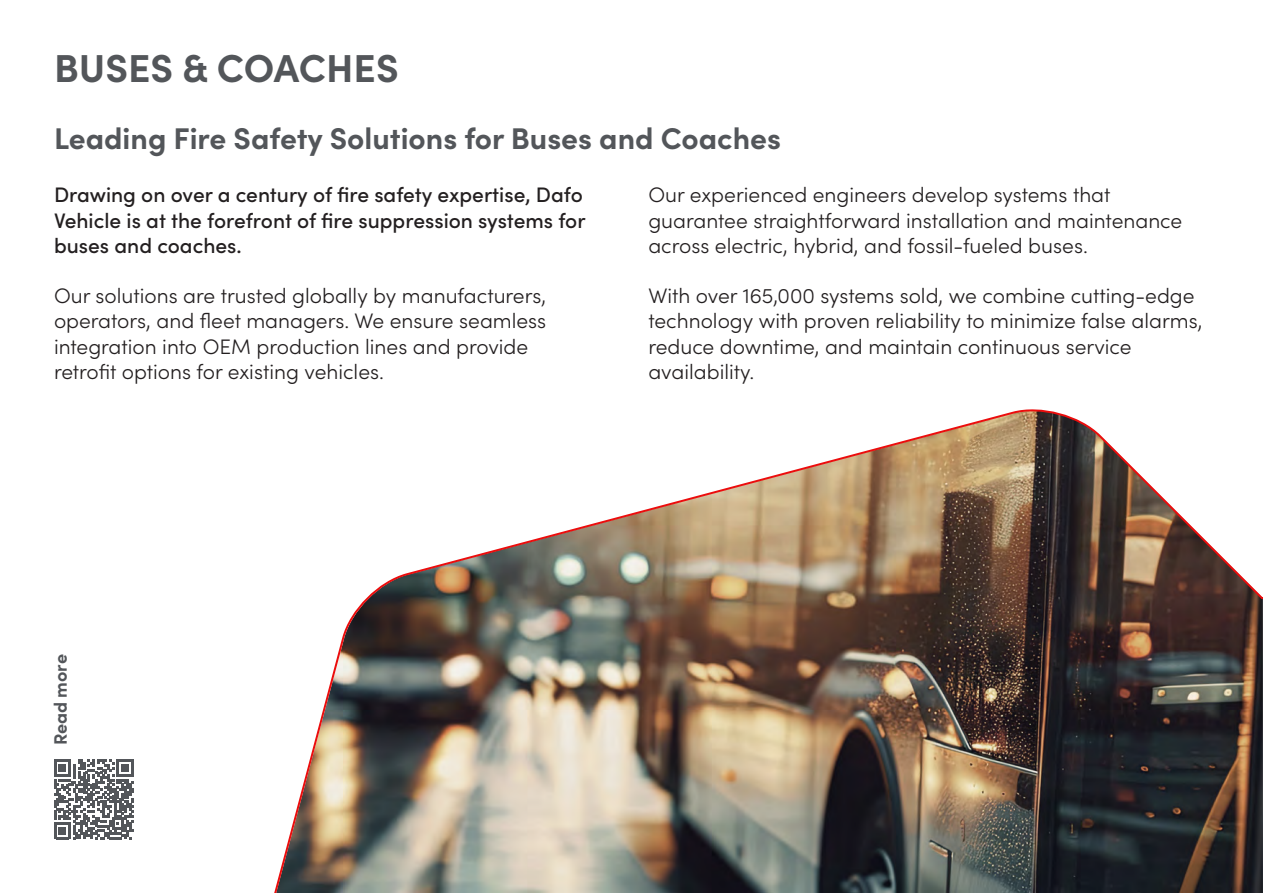
<style>
.page{position:relative;width:1263px;height:893px;background:#fff}
.page>*{position:absolute;margin:0;border:0;box-sizing:border-box;transform-origin:0 0}
.t1{font:700 39px "Sofia Pro";color:#53565a}
.t2{font:700 30px "Sofia Pro";color:#53565a}
.t3{font:300 21px/25.2px "Sofia Pro";color:#231f20}
.t4{font:500 21px/25.2px "Sofia Pro";color:#231f20}
.t5{font:700 18px "Sofia Pro";color:#53565a}
</style>
<div class="page">
<img style="left:274px;top:409px;width:989px;height:484px">
<svg style="left:54px;top:760px;width:80px;height:79px"></svg>
<p class="t1" style="left:54px;top:38px;width:346px">BUSES &amp; COACHES</p>
<p class="t2" style="left:54px;top:115px;width:728px">Leading Fire Safety Solutions for Buses and Coaches</p>
<p class="t4" style="left:54px;top:181px;width:533px">Drawing on over a century of fire safety expertise, Dafo<br>Vehicle is at the forefront of fire suppression systems for buses and coaches.</p>
<p class="t3" style="left:54px;top:282px;width:494px">Our solutions are trusted globally by manufacturers, operators, and fleet managers. We ensure seamless integration into OEM production lines and provide retrofit options for existing vehicles.</p>
<p class="t3" style="left:648px;top:181px;width:535px">Our experienced engineers develop systems that guarantee straightforward installation and maintenance across electric, hybrid, and fossil-fueled buses.</p>
<p class="t3" style="left:648px;top:282px;width:556px">With over 165,000 systems sold, we combine cutting-edge technology with proven reliability to minimize false alarms, reduce downtime, and maintain continuous service availability.</p>
<p class="t5" style="left:47px;top:745px;width:92px;rotate:-90deg">Read more</p>
</div>
